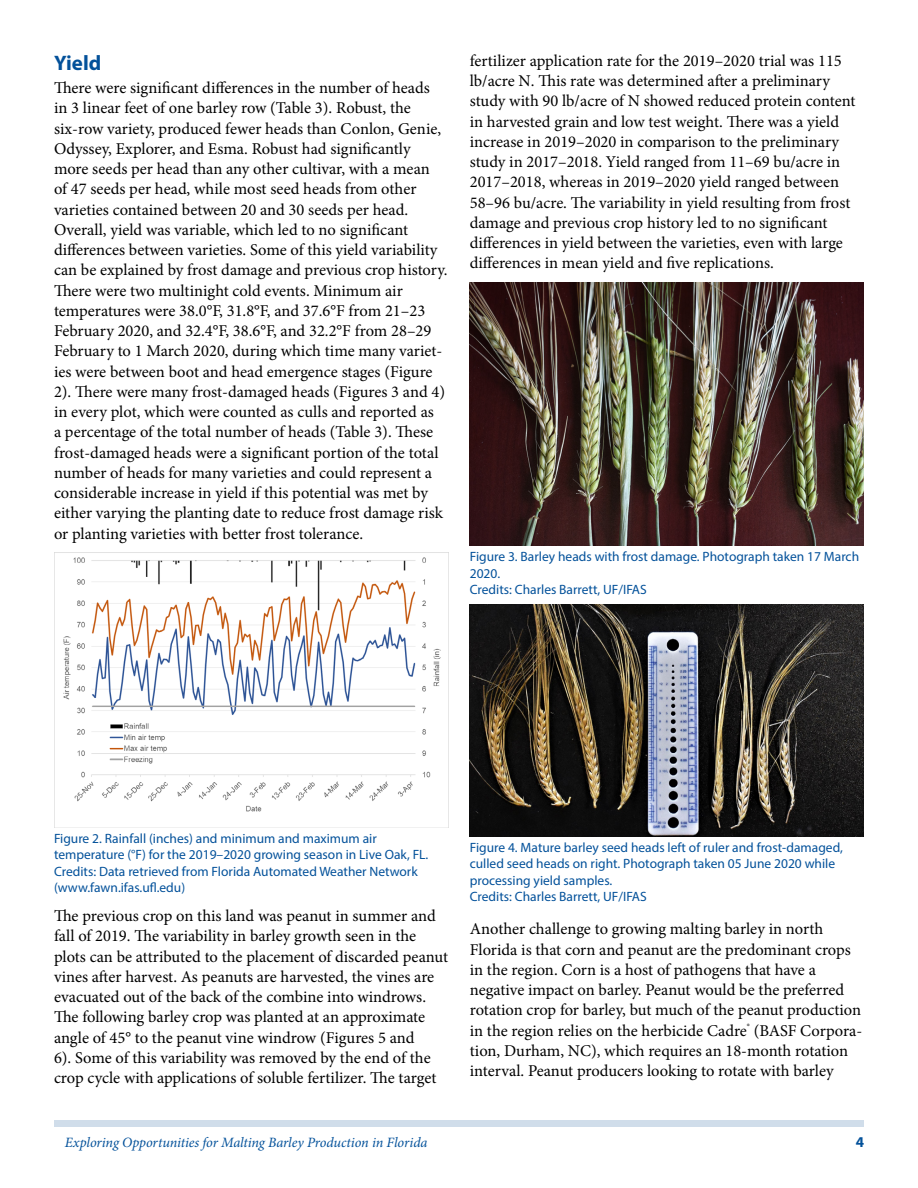
<style>
.page{position:relative;width:918px;height:1188px;background:#fff}
.page>*{position:absolute;margin:0;border:0;box-sizing:border-box;transform-origin:0 0}
.t1{font:700 21px "Myriad Pro";color:#03519a}
.t2{font:16.5px/20.2px "Minion Pro";color:#000}
.t3{font:700 15px "Myriad Pro";color:#03519a}
.t4{font:italic 14.25px "Minion Pro";letter-spacing:-.01em;color:#03519a}
.t5{font:13.5px/16.5px "Myriad Pro";color:#03519a}
</style>
<div class="page">
<div style="left:54px;top:1120px;width:810px;height:7px;background:#d0ddea"></div>
<img style="left:54px;top:553px;width:387px;height:274px">
<img style="left:470px;top:283px;width:394px;height:263px">
<img style="left:470px;top:605px;width:394px;height:231px">
<p class="t1" style="left:54px;top:49px;width:49px">Yield</p>
<p class="t2" style="left:54px;top:78px;width:395px">There were significant differences in the number of heads<br>in 3 linear feet of one barley row (Table 3). Robust, the six-row variety, produced fewer heads than Conlon, Genie, Odyssey, Explorer, and Esma. Robust had significantly more seeds per head than any other cultivar, with a mean<br>of 47 seeds per head, while most seed heads from other varieties contained between 20 and 30 seeds per head.<br>Overall, yield was variable, which led to no significant differences between varieties. Some of this yield variability can be explained by frost damage and previous crop history.<br>There were two multinight cold events. Minimum air temperatures were 38.0°F, 31.8°F, and 37.6°F from 21–23<br>February 2020, and 32.4°F, 38.6°F, and 32.2°F from 28–29<br>February to 1 March 2020, during which time many variet&shy;ies were between boot and head emergence stages (Figure 2). There were many frost-damaged heads (Figures 3 and 4) in every plot, which were counted as culls and reported as<br>a percentage of the total number of heads (Table 3). These frost-damaged heads were a significant portion of the total number of heads for many varieties and could represent a considerable increase in yield if this potential was met by either varying the planting date to reduce frost damage risk or planting varieties with better frost tolerance.</p>
<p class="t2" style="left:470px;top:51px;width:387px">fertilizer application rate for the 2019–2020 trial was 115 lb/acre N. This rate was determined after a preliminary study with 90 lb/acre of N showed reduced protein content in harvested grain and low test weight. There was a yield increase in 2019–2020 in comparison to the preliminary study in 2017–2018. Yield ranged from 11–69 bu/acre in 2017–2018, whereas in 2019–2020 yield ranged between 58–96 bu/acre. The variability in yield resulting from frost damage and previous crop history led to no significant differences in yield between the varieties, even with large differences in mean yield and five replications.</p>
<p class="t5" style="left:470px;top:548px;width:391px">Figure 3. Barley heads with frost damage. Photograph taken 17 March<br>2020.<br>Credits: Charles Barrett, UF/IFAS</p>
<p class="t5" style="left:54px;top:830px;width:376px">Figure 2. Rainfall (inches) and minimum and maximum air temperature (°F) for the 2019–2020 growing season in Live Oak, FL.<br>Credits: Data retrieved from Florida Automated Weather Network (www.fawn.ifas.ufl.edu)</p>
<p class="t2" style="left:54px;top:906px;width:396px">The previous crop on this land was peanut in summer and fall of 2019. The variability in barley growth seen in the plots can be attributed to the placement of discarded peanut vines after harvest. As peanuts are harvested, the vines are evacuated out of the back of the combine into windrows.<br>The following barley crop was planted at an approximate angle of 45° to the peanut vine windrow (Figures 5 and<br>6). Some of this variability was removed by the end of the crop cycle with applications of soluble fertilizer. The target</p>
<p class="t5" style="left:470px;top:839px;width:375px">Figure 4. Mature barley seed heads left of ruler and frost-damaged, culled seed heads on right. Photograph taken 05 June 2020 while processing yield samples.<br>Credits: Charles Barrett, UF/IFAS</p>
<p class="t2" style="left:470px;top:919px;width:394px">Another challenge to growing malting barley in north Florida is that corn and peanut are the predominant crops in the region. Corn is a host of pathogens that have a negative impact on barley. Peanut would be the preferred rotation crop for barley, but much of the peanut production in the region relies on the herbicide Cadre<sup>®</sup> (BASF Corpora&shy;tion, Durham, NC), which requires an 18-month rotation interval. Peanut producers looking to rotate with barley</p>
<p class="t4" style="left:65px;top:1133px;width:364px">Exploring Opportunities for Malting Barley Production in Florida</p>
<p class="t3" style="left:856px;top:1133px;width:10px">4</p>
</div>
